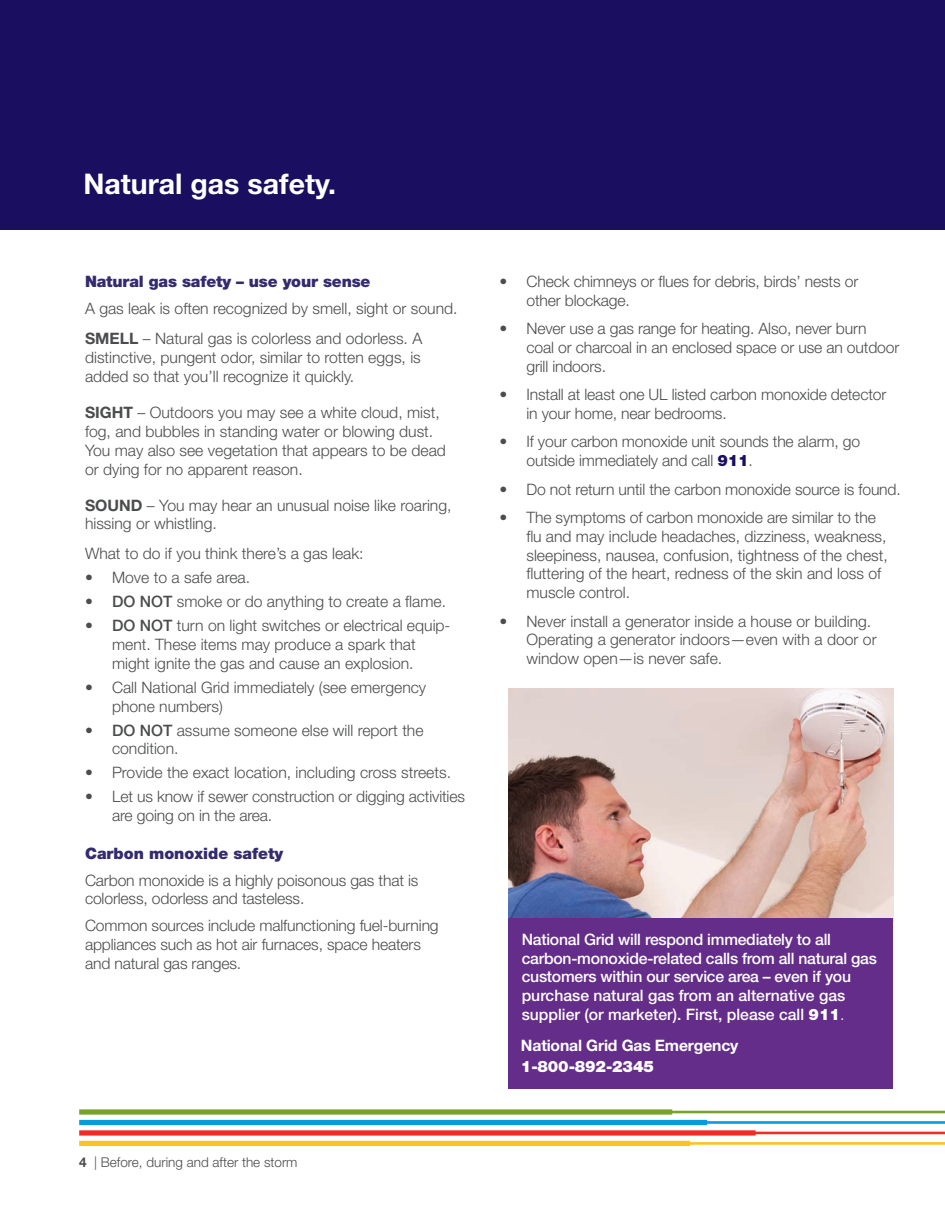
<style>
.page{position:relative;width:945px;height:1215px;background:#fff}
.page>*{position:absolute;margin:0;border:0;box-sizing:border-box;transform-origin:0 0}
.t1{font:700 28.5px "Helvetica Neue LT Std";color:#fff}
.t2{font:300 15.75px/18.8px "Helvetica Neue";color:#4b4c4d}
.t3{font:500 15.75px/18.8px "Helvetica Neue LT Std";letter-spacing:-.015em;color:#fff}
.t4{font:900 15.75px "Helvetica Neue LT Std";letter-spacing:-.01em;color:#342b6f}
.t5{font:700 15.75px "Helvetica Neue LT Std";letter-spacing:-.01em;color:#fff}
.t6{font:900 15.75px "Helvetica Neue LT Std";letter-spacing:-.01em;color:#fff}
.t7{font:300 13.5px "Helvetica Neue";color:#4b4c4d}
.s1{font-family:"Helvetica Neue LT Std";font-weight:700}
.s2{font-weight:500}
.s3{font-family:"Helvetica Neue LT Std";font-weight:900;color:#1a0e60}
.s4{font-weight:900}
.s5{font-family:"Helvetica Neue";font-weight:300}
</style>
<div class="page">
<img style="left:509px;top:688px;width:384px;height:231px">
<div style="left:0;top:0;width:945px;height:230px;background:#1a0e60"></div>
<div style="left:508px;top:919px;width:385px;height:170px;background:#642d89"></div>
<svg style="left:79px;top:1109px;width:866px;height:37px"></svg>
<h1 class="t1" style="left:83px;top:166px;width:254px">Natural gas safety.</h1>
<p class="t4" style="left:85px;top:272px;width:287px">Natural gas safety – use your sense</p>
<p class="t2" style="left:85px;top:293px;width:374px;line-height:30px">A gas leak is often recognized by smell, sight or sound.<br><span class="s1">SMELL</span> – Natural gas is colorless and odorless. A</p>
<p class="t2" style="left:85px;top:348px;width:337px;line-height:19.4px">distinctive, pungent odor, similar to rotten eggs, is added so that you’ll recognize it quickly.</p>
<p class="t2" style="left:85px;top:403px;width:362px"><span class="s1">SIGHT</span> – Outdoors you may see a white cloud, mist, fog, and bubbles in standing water or blowing dust.<br>You may also see vegetation that appears to be dead or dying for no apparent reason.</p>
<p class="t2" style="left:85px;top:495px;width:368px"><span class="s1">SOUND</span> – You may hear an unusual noise like roaring, hissing or whistling.</p>
<p class="t2" style="left:85px;top:544px;width:280px">What to do if you think there’s a gas leak:</p>
<p class="t2" style="left:85px;top:568px;width:167px">• Move to a safe area.</p>
<p class="t2" style="left:85px;top:592px;width:363px"><span class="s2">• DO NOT</span> smoke or do anything to create a flame.</p>
<p class="t2" style="left:112px;top:616px;width:340px;text-indent:-27px"><span class="s2">• DO NOT</span> turn on light switches or electrical equip&shy;ment. These items may produce a spark that might ignite the gas and cause an explosion.</p>
<p class="t2" style="left:112px;top:678px;width:316px;text-indent:-27px">• Call National Grid immediately (see emergency phone numbers)</p>
<p class="t2" style="left:112px;top:720px;width:313px;text-indent:-27px"><span class="s2">• DO NOT</span> assume someone else will report the condition.</p>
<p class="t2" style="left:85px;top:763px;width:368px">• Provide the exact location, including cross streets.</p>
<p class="t2" style="left:112px;top:787px;width:354px;text-indent:-27px">• Let us know if sewer construction or digging activities are going on in the area.</p>
<p class="t4" style="left:85px;top:844px;width:200px">Carbon monoxide safety</p>
<p class="t2" style="left:85px;top:870px;width:335px">Carbon monoxide is a highly poisonous gas that is colorless, odorless and tasteless.</p>
<p class="t2" style="left:85px;top:916px;width:355px">Common sources include malfunctioning fuel-burning appliances such as hot air furnaces, space heaters and natural gas ranges.</p>
<p class="t7" style="left:79px;top:1154px;width:220px"><span class="s1">4</span> | Before, during and after the storm</p>
<p class="t2" style="left:526px;top:272px;width:333px;text-indent:-27px">• Check chimneys or flues for debris, birds’ nests or other blockage.</p>
<p class="t2" style="left:526px;top:319px;width:374px;text-indent:-27px">• Never use a gas range for heating. Also, never burn<br>coal or charcoal in an enclosed space or use an outdoor grill indoors.</p>
<p class="t2" style="left:526px;top:385px;width:361px;text-indent:-27px">• Install at least one UL listed carbon monoxide detector in your home, near bedrooms.</p>
<p class="t2" style="left:526px;top:432px;width:335px;text-indent:-27px">• If your carbon monoxide unit sounds the alarm, go outside immediately and call <span class="s3">911</span>.</p>
<p class="t2" style="left:500px;top:479px;width:403px">• Do not return until the carbon monoxide source is found.</p>
<p class="t2" style="left:526px;top:508px;width:363px;text-indent:-27px">• The symptoms of carbon monoxide are similar to the flu and may include headaches, dizziness, weakness, sleepiness, nausea, confusion, tightness of the chest, fluttering of the heart, redness of the skin and loss of muscle control.</p>
<p class="t2" style="left:526px;top:611px;width:352px;text-indent:-27px">• Never install a generator inside a house or building.<br>Operating a generator indoors—even with a door or window open—is never safe.</p>
<p class="t3" style="left:522px;top:930px;width:357px">National Grid will respond immediately to all carbon-monoxide-related calls from all natural gas customers within our service area – even if you purchase natural gas from an alternative gas supplier (or marketer). First, please call <span class="s4">911</span><span class="s5">.</span></p>
<p class="t5" style="left:521px;top:1036px;width:219px">National Grid Gas Emergency</p>
<p class="t6" style="left:521px;top:1057px;width:134px">1-800-892-2345</p>
</div>
